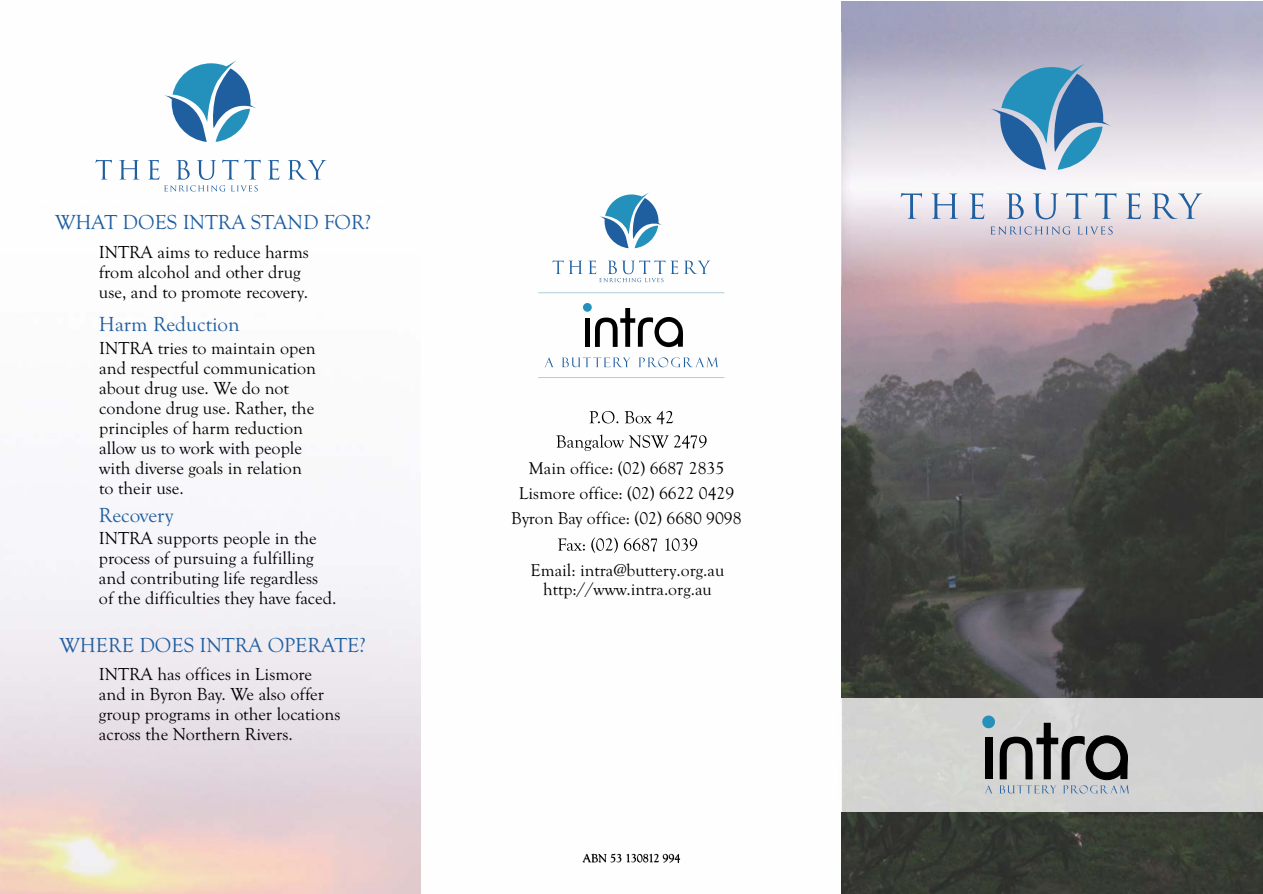
<style>
.page{position:relative;width:1263px;height:894px;background:#fff}
.page>*{position:absolute;margin:0;border:0;box-sizing:border-box;transform-origin:0 0}
.t1{font:21px "Goudy Old Style T";color:#1f5e9f}
.t2{font:18px/20px "Goudy Old Style T";color:#000}
.t3{font:17.7px/25px "Goudy Old Style T";color:#000;text-align:center}
.t4{font:12px "Goudy Old Style T";color:#000}
</style>
<div class="page">
<img style="left:842px;top:1px;width:421px;height:893px">
<svg style="left:583px;top:303px;width:100px;height:44px"></svg>
<svg style="left:583px;top:854px;width:97px;height:9px"></svg>
<hr style="left:538px;top:377px;width:187px;height:1px;background:#aecfda">
<svg style="left:545px;top:357px;width:173px;height:10px"></svg>
<svg style="left:552px;top:260px;width:158px;height:22px"></svg>
<svg style="left:600px;top:193px;width:63px;height:55px"></svg>
<hr style="left:538px;top:292px;width:187px;height:1px;background:#aecfda">
<div style="left:841px;top:699px;width:422px;height:112px;background:#d3d3d1"></div>
<img style="left:842px;top:32px;width:421px;height:254px">
<svg style="left:990px;top:226px;width:123px;height:9px"></svg>
<svg style="left:901px;top:193px;width:301px;height:26px"></svg>
<svg style="left:991px;top:63px;width:121px;height:107px;background:#77a3c4"></svg>
<svg style="left:165px;top:61px;width:91px;height:81px"></svg>
<svg style="left:95px;top:160px;width:231px;height:32px"></svg>
<svg style="left:982px;top:716px;width:147px;height:77px;background:#9a9c9d"></svg>
<svg style="left:590px;top:411px;width:83px;height:13px"></svg>
<svg style="left:556px;top:434px;width:151px;height:17px"></svg>
<svg style="left:558px;top:538px;width:139px;height:15px"></svg>
<p class="t1" style="left:55px;top:213px;width:317px">WHAT DOES INTRA STAND FOR?</p>
<p class="t2" style="left:99px;top:244px;width:212px">INTRA aims to reduce harms from alcohol and other drug use, and to promote recovery.</p>
<p class="t1" style="left:99px;top:316px;width:142px">Harm Reduction</p>
<p class="t2" style="left:99px;top:339px;width:218px">INTRA tries to maintain open and respectful communication about drug use. We do not condone drug use. Rather, the principles of harm reduction allow us to work with people with diverse goals in relation to their use.</p>
<p class="t1" style="left:99px;top:507px;width:76px">Recovery</p>
<p class="t2" style="left:99px;top:529px;width:239px">INTRA supports people in the process of pursuing a fulfilling and contributing life regardless of the difficulties they have faced.</p>
<p class="t1" style="left:59px;top:637px;width:308px">WHERE DOES INTRA OPERATE?</p>
<p class="t2" style="left:99px;top:665px;width:243px">INTRA has offices in Lismore and in Byron Bay. We also offer group programs in other locations across the Northern Rivers.</p>
<p class="t3" style="left:511px;top:457px;width:232px">Main office: (02) 6687 2835<br>Lismore office: (02) 6622 0429<br>Byron Bay office: (02) 6680 9098</p>
<p class="t3" style="left:531px;top:561px;width:195px;line-height:19.6px">Email: intra@buttery.org.au http://www.intra.org.au</p>
<p class="t4" style="left:583px;top:854px;width:99px">ABN 53 130812 994</p>
</div>
